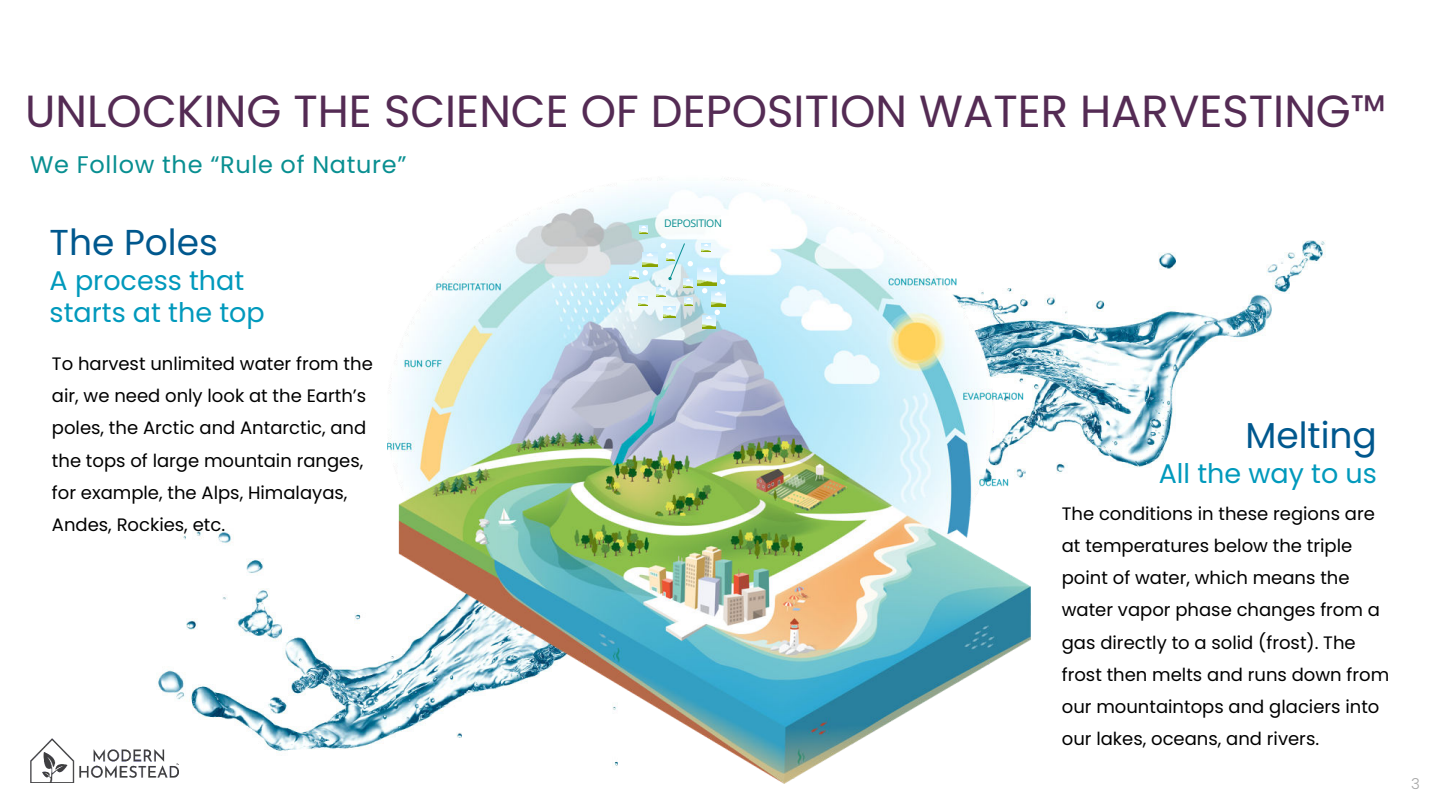
<style>
.page{position:relative;width:1440px;height:810px;background:#fff}
.page>*{position:absolute;margin:0;border:0;box-sizing:border-box;transform-origin:0 0}
.t1{font:45px "Poppins";color:#542b54}
.t2{font:36px "Poppins";color:#00588e}
.t3{font:27px/32.2px "Poppins";color:#0099bc}
.t4{font:24px "Poppins";letter-spacing:.03em;color:#088f91}
.t5{font:18px/32.2px "Poppins";color:#000}
.t6{font:300 15px "Poppins";color:#a6a6a6}
.t7{font:10.5px "Open Sans";letter-spacing:-.04em;color:#088f91}
</style>
<div class="page">
<img style="left:30px;top:240px;width:1296px;height:543px">
<img style="left:387px;top:178px;width:643px;height:606px">
<img style="left:642px;top:252px;width:15px;height:15px">
<img style="left:698px;top:267px;width:19px;height:19px">
<img style="left:702px;top:315px;width:14px;height:13px">
<svg style="left:639px;top:297px;width:9px;height:9px"></svg>
<svg style="left:702px;top:243px;width:9px;height:9px"></svg>
<svg style="left:639px;top:225px;width:9px;height:9px"></svg>
<img style="left:711px;top:291px;width:15px;height:15px">
<svg style="left:720px;top:279px;width:5px;height:5px"></svg>
<svg style="left:630px;top:270px;width:18px;height:9px"></svg>
<svg style="left:702px;top:288px;width:5px;height:5px"></svg>
<svg style="left:715px;top:310px;width:5px;height:5px"></svg>
<svg style="left:657px;top:243px;width:36px;height:74px;background:#d1e9eb"></svg>
<img style="left:30px;top:739px;width:149px;height:43px">
<h1 class="t1" style="left:25px;top:85px;width:1362px">UNLOCKING THE SCIENCE OF DEPOSITION WATER HARVESTING™</h1>
<h3 class="t4" style="left:30px;top:151px;width:378px">We Follow the “Rule of Nature”</h3>
<h2 class="t2" style="left:50px;top:222px;width:170px">The Poles</h2>
<h3 class="t3" style="left:50px;top:264px;width:217px">A process that starts at the top</h3>
<p class="t5" style="left:52px;top:347px;width:322px">To harvest unlimited water from the air, we need only look at the Earth’s poles, the Arctic and Antarctic, and the tops of large mountain ranges, for example, the Alps, Himalayas,<br>Andes, Rockies, etc.</p>
<p class="t7" style="left:664px;top:216px;width:59px">DEPOSITION</p>
<h2 class="t2" style="left:1245px;top:415px;width:133px">Melting</h2>
<h3 class="t3" style="left:1159px;top:457px;width:220px">All the way to us</h3>
<p class="t5" style="left:1062px;top:497px;width:329px">The conditions in these regions are at temperatures below the triple point of water, which means the water vapor phase changes from a gas directly to a solid (frost). The frost then melts and runs down from our mountaintops and glaciers into our lakes, oceans, and rivers.</p>
<p class="t6" style="left:1411px;top:775px;width:10px">3</p>
</div>
